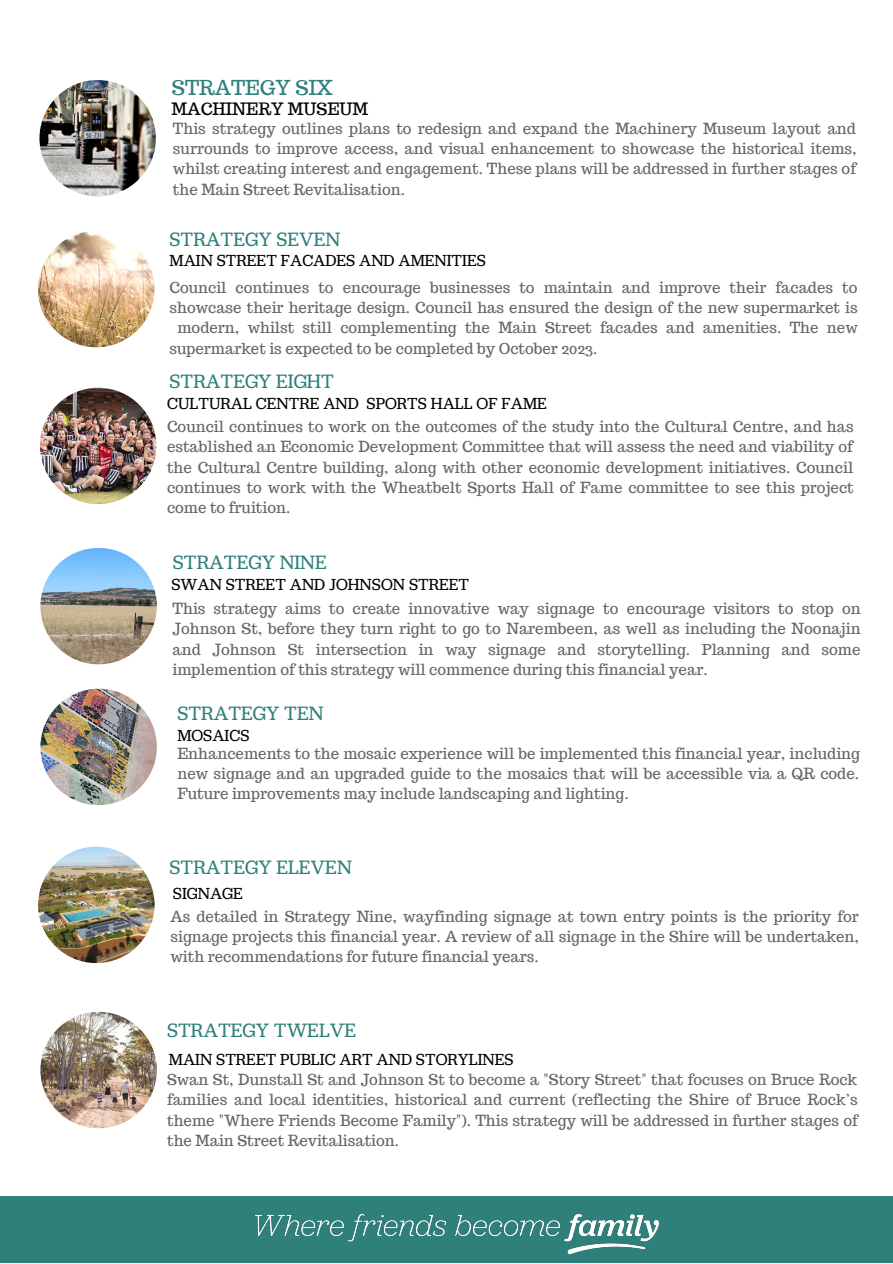
<style>
.page{position:relative;width:893px;height:1264px;background:#fff}
.page>*{position:absolute;margin:0;border:0;box-sizing:border-box;transform-origin:0 0}
.t1{font:20.1px "Jubilat";color:#2f807a}
.t2{font:20.1px "Trocchi";color:#2f807a}
.t3{font:16.65px "Jubilat";color:#000}
.t4{font:16.65px "Trocchi";color:#000}
.t5{font:15px/20.2px "Trocchi";color:#666;text-align:justify}
</style>
<div class="page">
<div style="left:0;top:1196px;width:892px;height:66px;background:#2f807a"></div>
<img style="left:40px;top:387px;width:117px;height:118px">
<svg style="left:40px;top:547px;width:117px;height:118px"></svg>
<svg style="left:38px;top:231px;width:117px;height:117px"></svg>
<img style="left:40px;top:688px;width:117px;height:118px">
<img style="left:38px;top:846px;width:117px;height:118px">
<img style="left:40px;top:1011px;width:117px;height:118px">
<img style="left:255px;top:1214px;width:404px;height:41px">
<img style="left:39px;top:80px;width:117px;height:117px">
<p class="t2" style="left:172px;top:74px;width:162px">STRATEGY SIX</p>
<p class="t4" style="left:171px;top:98px;width:198px">MACHINERY MUSEUM</p>
<p class="t5" style="left:173px;top:118px;width:685px">This strategy outlines plans to redesign and expand the Machinery Museum layout and surrounds to improve access, and visual enhancement to showcase the historical items, whilst creating interest and engagement. These plans will be addressed in further stages of the Main Street Revitalisation.</p>
<p class="t1" style="left:169px;top:231px;width:172px">STRATEGY SEVEN</p>
<p class="t3" style="left:169px;top:253px;width:318px">MAIN STREET FACADES AND AMENITIES</p>
<p class="t5" style="left:169px;top:277px;width:689px">Council continues to encourage businesses to maintain and improve their facades to</p>
<p class="t5" style="left:169px;top:297px;width:689px">showcase their heritage design. Council has ensured the design of the new supermarket is</p>
<p class="t5" style="left:177px;top:317px;width:681px">modern, whilst still complementing the Main Street facades and amenities. The new</p>
<p class="t5" style="left:169px;top:338px;width:429px">supermarket is expected to be completed by October 2023.</p>
<p class="t1" style="left:169px;top:373px;width:166px">STRATEGY EIGHT</p>
<p class="t3" style="left:167px;top:397px;width:381px">CULTURAL CENTRE AND SPORTS HALL OF FAME</p>
<p class="t5" style="left:167px;top:416px;width:688px">Council continues to work on the outcomes of the study into the Cultural Centre, and has established an Economic Development Committee that will assess the need and viability of the Cultural Centre building, along with other economic development initiatives. Council continues to work with the Wheatbelt Sports Hall of Fame committee to see this project come to fruition.</p>
<p class="t1" style="left:173px;top:554px;width:155px">STRATEGY NINE</p>
<p class="t3" style="left:171px;top:577px;width:299px">SWAN STREET AND JOHNSON STREET</p>
<p class="t5" style="left:172px;top:598px;width:689px">This strategy aims to create innovative way signage to encourage visitors to stop on Johnson St, before they turn right to go to Narembeen, as well as including the Noonajin and Johnson St intersection in way signage and storytelling. Planning and some implemention of this strategy will commence during this financial year.</p>
<p class="t1" style="left:177px;top:704px;width:148px">STRATEGY TEN</p>
<p class="t3" style="left:177px;top:728px;width:74px">MOSAICS</p>
<p class="t5" style="left:177px;top:743px;width:684px">Enhancements to the mosaic experience will be implemented this financial year, including new signage and an upgraded guide to the mosaics that will be accessible via a QR code.<br>Future improvements may include landscaping and lighting.</p>
<p class="t1" style="left:169px;top:859px;width:184px">STRATEGY ELEVEN</p>
<p class="t3" style="left:173px;top:886px;width:71px">SIGNAGE</p>
<p class="t5" style="left:170px;top:906px;width:690px">As detailed in Strategy Nine, wayfinding signage at town entry points is the priority for signage projects this financial year. A review of all signage in the Shire will be undertaken, with recommendations for future financial years.</p>
<p class="t1" style="left:167px;top:1022px;width:191px">STRATEGY TWELVE</p>
<p class="t3" style="left:169px;top:1052px;width:346px">MAIN STREET PUBLIC ART AND STORYLINES</p>
<p class="t5" style="left:167px;top:1069px;width:692px">Swan St, Dunstall St and Johnson St to become a "Story Street" that focuses on Bruce Rock families and local identities, historical and current (reflecting the Shire of Bruce Rock’s theme "Where Friends Become Family"). This strategy will be addressed in further stages of the Main Street Revitalisation.</p>
</div>
